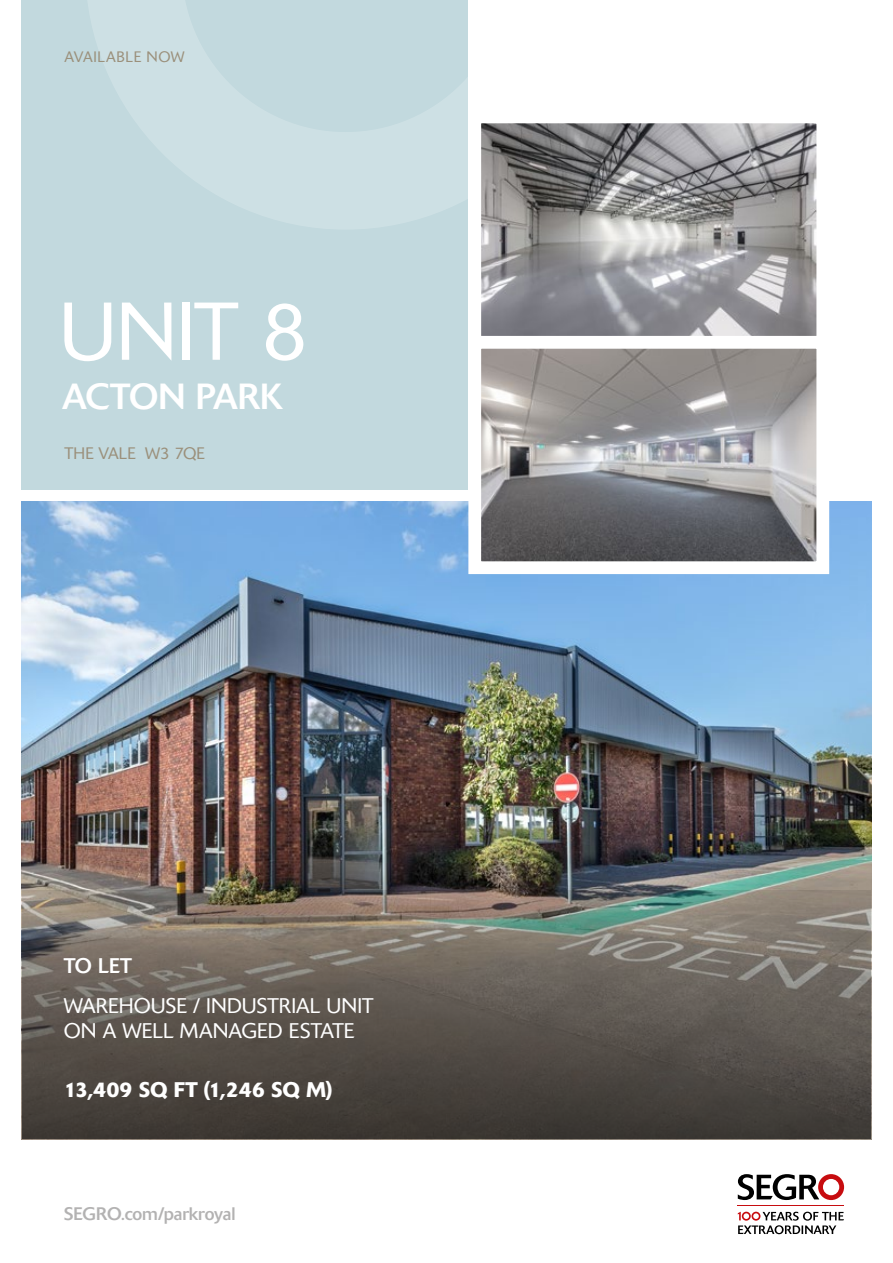
<style>
.page{position:relative;width:893px;height:1263px;background:#fff}
.page>*{position:absolute;margin:0;border:0;box-sizing:border-box;transform-origin:0 0}
.t1{font:300 81px "Delta BQ";color:#fff}
.t2{font:36px "Delta BQ";letter-spacing:-.005em;color:#fff}
.t3{font:300 21px/25.2px "Delta BQ";color:#fff}
.t4{font:500 21px "Delta BQ";letter-spacing:-.005em;color:#fff}
.t5{font:21px "Delta BQ";color:#fff}
.t6{font:18px "Delta BQ";color:#b3b2b2}
.t7{font:300 16.5px "Delta BQ";letter-spacing:.005em;color:#9b907b}
.t8{font:300 15px "Delta BQ";letter-spacing:.04em;color:#9b907b}
</style>
<div class="page">
<img style="left:21px;top:502px;width:851px;height:638px">
<svg style="left:481px;top:123px;width:336px;height:207px;background:#939395"></svg>
<svg style="left:462px;top:330px;width:374px;height:250px"></svg>
<div style="left:21px;top:0;width:447px;height:489px;background:#c2d9de"></div>
<svg style="left:88px;top:0;width:380px;height:229px"></svg>
<svg style="left:22px;top:891px;width:849px;height:248px;background:#625c55"></svg>
<svg style="left:738px;top:1212px;width:106px;height:22px"></svg>
<hr style="left:738px;top:1205px;width:106px;height:1px;background:#c70c0f">
<svg style="left:738px;top:1174px;width:106px;height:26px"></svg>
<p class="t8" style="left:64px;top:48px;width:122px">AVAILABLE NOW</p>
<h1 class="t1" style="left:59px;top:283px;width:250px">UNIT 8</h1>
<h2 class="t2" style="left:62px;top:374px;width:222px">ACTON PARK</h2>
<p class="t7" style="left:64px;top:444px;width:142px">THE VALE W3 7QE</p>
<p class="t5" style="left:64px;top:953px;width:70px">TO LET</p>
<p class="t3" style="left:64px;top:993px;width:311px">WAREHOUSE / INDUSTRIAL UNIT<br>ON A WELL MANAGED ESTATE</p>
<p class="t4" style="left:64px;top:1077px;width:270px">13,409 SQ FT (1,246 SQ M)</p>
<p class="t6" style="left:64px;top:1203px;width:173px">SEGRO.com/parkroyal</p>
</div>
